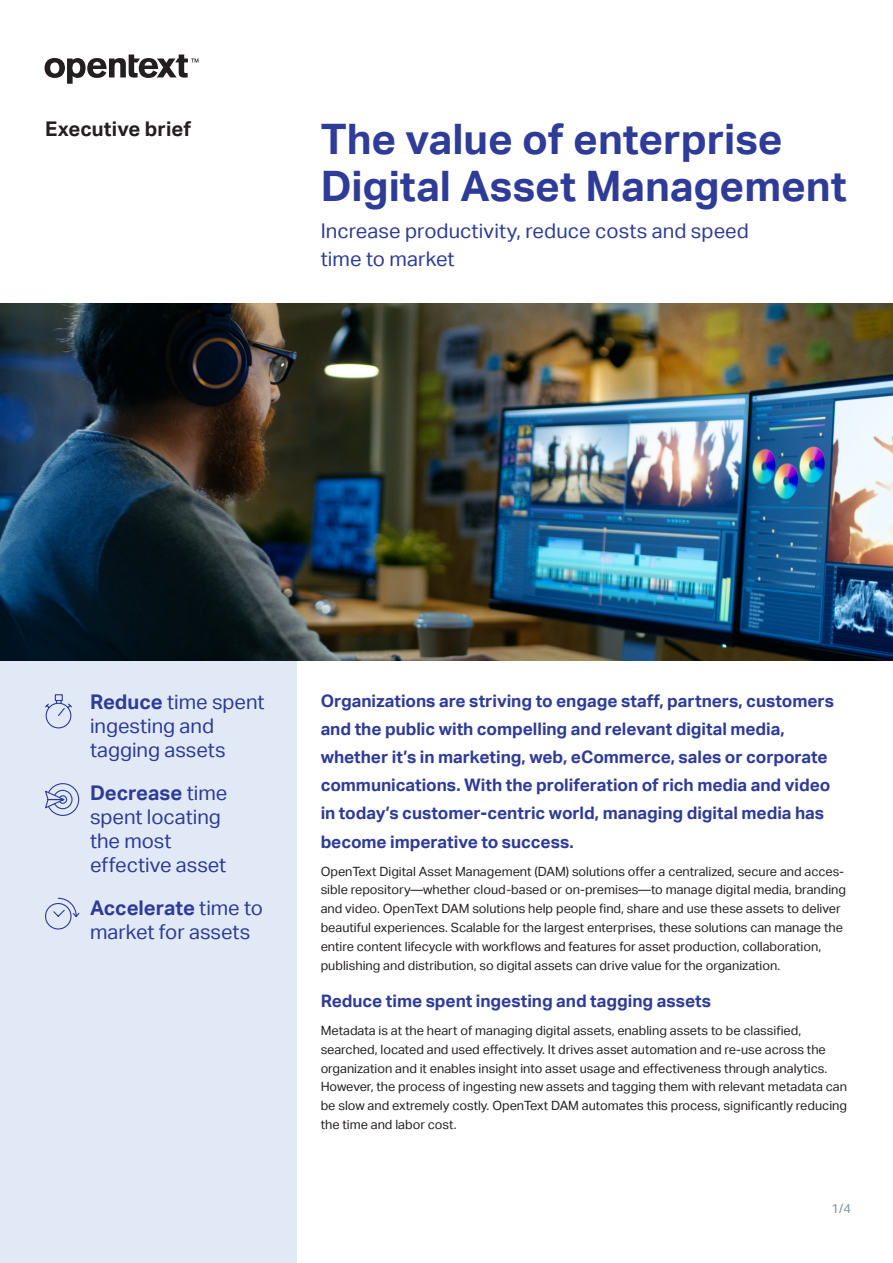
<style>
.page{position:relative;width:893px;height:1263px;background:#fff}
.page>*{position:absolute;margin:0;border:0;box-sizing:border-box;transform-origin:0 0}
.t1{font:700 42px/46.8px "Aktiv Grotesk";color:#2e3c98}
.Sidebar_Stat{font:20.25px/24.3px "Aktiv Grotesk";color:#2e3c98}
.Collateral_type{font:700 20.25px "Aktiv Grotesk";color:#231f20}
.Introduction_Paragra{font:700 17.25px/28.2px "Aktiv Grotesk";letter-spacing:-.005em;color:#2e3c98}
.Body{font:12.75px/18.8px "Aktiv Grotesk";color:#231f20}
.t2{font:12.75px "Aktiv Grotesk";color:#7f929f}
.s1{font-weight:700}
</style>
<div class="page">
<svg style="left:45px;top:55px;width:153px;height:29px"></svg>
<div style="left:0;top:648px;width:297px;height:615px;background:#e1e9f6"></div>
<img style="left:0;top:304px;width:893px;height:356px">
<svg style="left:45px;top:897px;width:35px;height:33px"></svg>
<svg style="left:45px;top:694px;width:27px;height:35px"></svg>
<svg style="left:45px;top:783px;width:35px;height:33px"></svg>
<p class="Collateral_type" style="left:45px;top:117px;width:148px">Executive brief</p>
<h1 class="t1" style="left:321px;top:116px;width:527px">The value of enterprise<br>Digital Asset Management</h1>
<h2 class="Sidebar_Stat" style="left:321px;top:217px;width:430px;line-height:28.2px">Increase productivity, reduce costs and speed time to market</h2>
<p class="Sidebar_Stat" style="left:90px;top:689px;width:176px"><span class="s1">Reduce</span> time spent ingesting and tagging assets</p>
<p class="Sidebar_Stat" style="left:90px;top:780px;width:139px"><span class="s1">Decrease</span> time spent locating the most effective asset</p>
<p class="Sidebar_Stat" style="left:90px;top:896px;width:175px"><span class="s1">Accelerate</span> time to market for assets</p>
<p class="Introduction_Paragra" style="left:321px;top:687px;width:515px">Organizations are striving to engage staff, partners, customers and the public with compelling and relevant digital media, whether it’s in marketing, web, eCommerce, sales or corporate communications. With the proliferation of rich media and video in today’s customer-centric world, managing digital media has become imperative to success.</p>
<p class="Body" style="left:321px;top:862px;width:527px">OpenText Digital Asset Management (DAM) solutions offer a centralized, secure and acces&shy;sible repository—whether cloud-based or on-premises—to manage digital media, branding and video. OpenText DAM solutions help people find, share and use these assets to deliver beautiful experiences. Scalable for the largest enterprises, these solutions can manage the entire content lifecycle with workflows and features for asset production, collaboration, publishing and distribution, so digital assets can drive value for the organization.</p>
<h3 class="Introduction_Paragra" style="left:321px;top:987px;width:392px">Reduce time spent ingesting and tagging assets</h3>
<p class="Body" style="left:321px;top:1021px;width:528px">Metadata is at the heart of managing digital assets, enabling assets to be classified, searched, located and used effectively. It drives asset automation and re-use across the organization and it enables insight into asset usage and effectiveness through analytics.<br>However, the process of ingesting new assets and tagging them with relevant metadata can be slow and extremely costly. OpenText DAM automates this process, significantly reducing the time and labor cost.</p>
<p class="t2" style="left:832px;top:1201px;width:21px">1/4</p>
</div>
